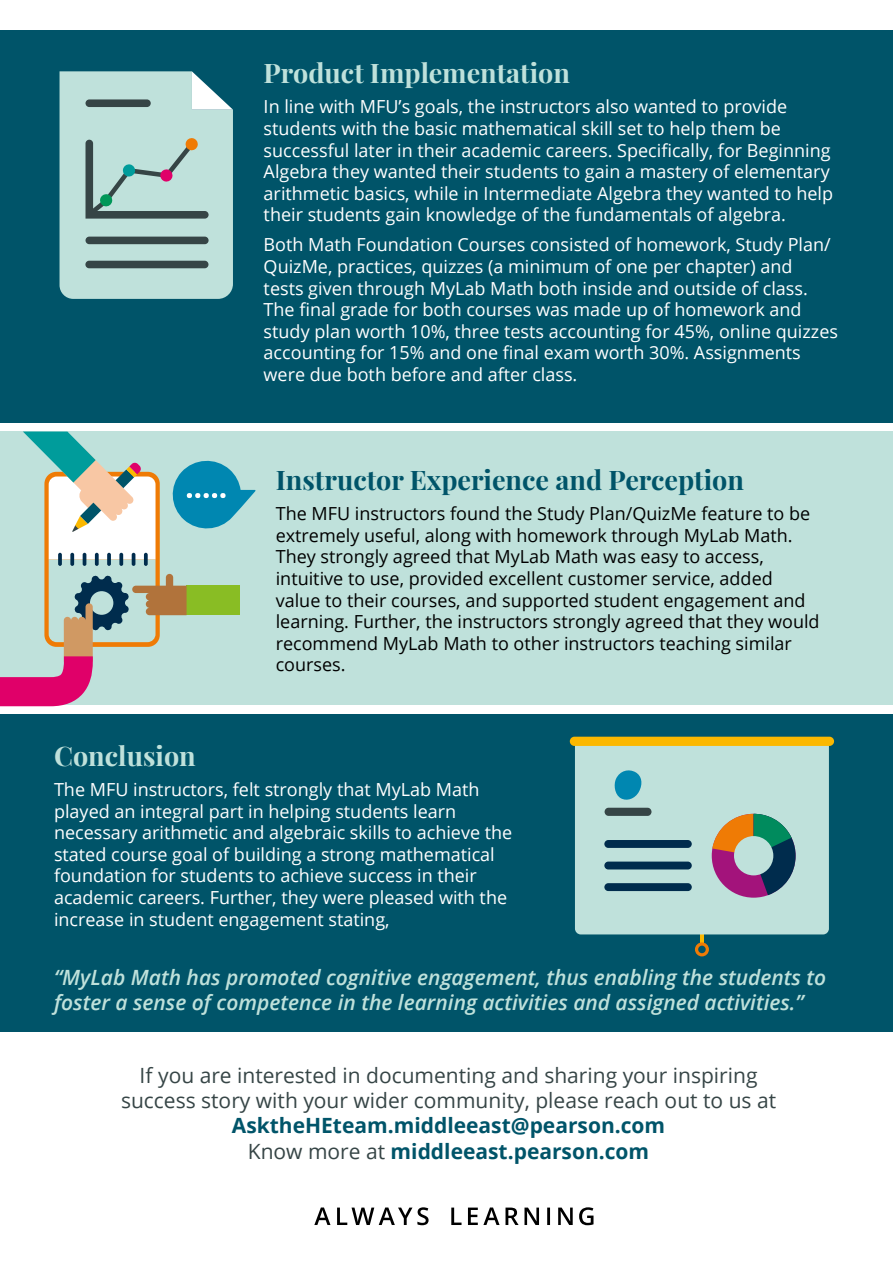
<style>
.page{position:relative;width:893px;height:1263px;background:#fff}
.page>*{position:absolute;margin:0;border:0;box-sizing:border-box;transform-origin:0 0}
.t1{font:700 27px "Playfair Display";color:#005469}
.t2{font:700 27px "Playfair Display";color:#bfe1db}
.t3{font:italic 600 21px/25.2px "Open Sans";color:#bfe1db}
.t4{font:21px/25.2px "Open Sans";color:#364546;text-align:center}
.t5{font:700 21px/25.2px "Open Sans";color:#005469;text-align:center}
.t6{font:18px/21.6px "Open Sans";color:#fff}
.t7{font:18px/21.6px "Open Sans";color:#000}
.s1{font-weight:400;color:#364546}
</style>
<div class="page">
<div style="left:0;top:714px;width:893px;height:318px;background:#005469"></div>
<div style="left:0;top:431px;width:893px;height:274px;background:#bfe1db"></div>
<div style="left:0;top:30px;width:893px;height:392px;background:#005469"></div>
<svg style="left:60px;top:71px;width:173px;height:228px"></svg>
<hr style="left:700px;top:915px;width:4px;height:29px;background:#fbb800">
<svg style="left:695px;top:942px;width:14px;height:14px"></svg>
<div style="left:575px;top:746px;width:254px;height:188px;background:#bfe1db"></div>
<div style="left:570px;top:737px;width:264px;height:9px;background:#fbb800;border-radius:5px"></div>
<div style="left:604px;top:840px;width:88px;height:8px;background:#002c4d;border-radius:4px"></div>
<div style="left:604px;top:861px;width:88px;height:8px;background:#002c4d;border-radius:4px"></div>
<div style="left:604px;top:883px;width:88px;height:8px;background:#002c4d;border-radius:4px"></div>
<svg style="left:712px;top:812px;width:84px;height:83px"></svg>
<div style="left:734px;top:836px;width:39px;height:39px;background:#bfe1db;border-radius:50%"></div>
<div style="left:605px;top:808px;width:46px;height:8px;background:#364546;border-radius:4px"></div>
<svg style="left:613px;top:768px;width:30px;height:34px"></svg>
<svg style="left:314px;top:1207px;width:279px;height:18px"></svg>
<svg style="left:0;top:431px;width:256px;height:275px"></svg>
<h1 class="t2" style="left:264px;top:56px;width:308px">Product Implementation</h1>
<p class="t6" style="left:264px;top:96px;width:571px">In line with MFU’s goals, the instructors also wanted to provide students with the basic mathematical skill set to help them be successful later in their academic careers. Specifically, for Beginning Algebra they wanted their students to gain a mastery of elementary arithmetic basics, while in Intermediate Algebra they wanted to help their students gain knowledge of the fundamentals of algebra.</p>
<p class="t6" style="left:264px;top:234px;width:576px">Both Math Foundation Courses consisted of homework, Study Plan/ QuizMe, practices, quizzes (a minimum of one per chapter) and<br>tests given through MyLab Math both inside and outside of class.<br>The final grade for both courses was made up of homework and study plan worth 10%, three tests accounting for 45%, online quizzes accounting for 15% and one final exam worth 30%. Assignments were due both before and after class.</p>
<h1 class="t1" style="left:276px;top:463px;width:470px">Instructor Experience and Perception</h1>
<p class="t7" style="left:276px;top:502px;width:545px">The MFU instructors found the Study Plan/QuizMe feature to be extremely useful, along with homework through MyLab Math.<br>They strongly agreed that MyLab Math was easy to access, intuitive to use, provided excellent customer service, added value to their courses, and supported student engagement and learning. Further, the instructors strongly agreed that they would recommend MyLab Math to other instructors teaching similar courses.</p>
<h1 class="t2" style="left:54px;top:739px;width:143px">Conclusion</h1>
<p class="t6" style="left:54px;top:778px;width:460px">The MFU instructors, felt strongly that MyLab Math played an integral part in helping students learn necessary arithmetic and algebraic skills to achieve the stated course goal of building a strong mathematical foundation for students to achieve success in their academic careers. Further, they were pleased with the increase in student engagement stating,</p>
<p class="t3" style="left:54px;top:964px;width:774px">“MyLab Math has promoted cognitive engagement, thus enabling the students to foster a sense of competence in the learning activities and assigned activities.”</p>
<p class="t4" style="left:121px;top:1062px;width:657px">If you are interested in documenting and sharing your inspiring success story with your wider community, please reach out to us at</p>
<p class="t5" style="left:232px;top:1113px;width:435px">AsktheHEteam.middleeast@pearson.com<br><span class="s1">Know more at</span> middleeast.pearson.com</p>
</div>
